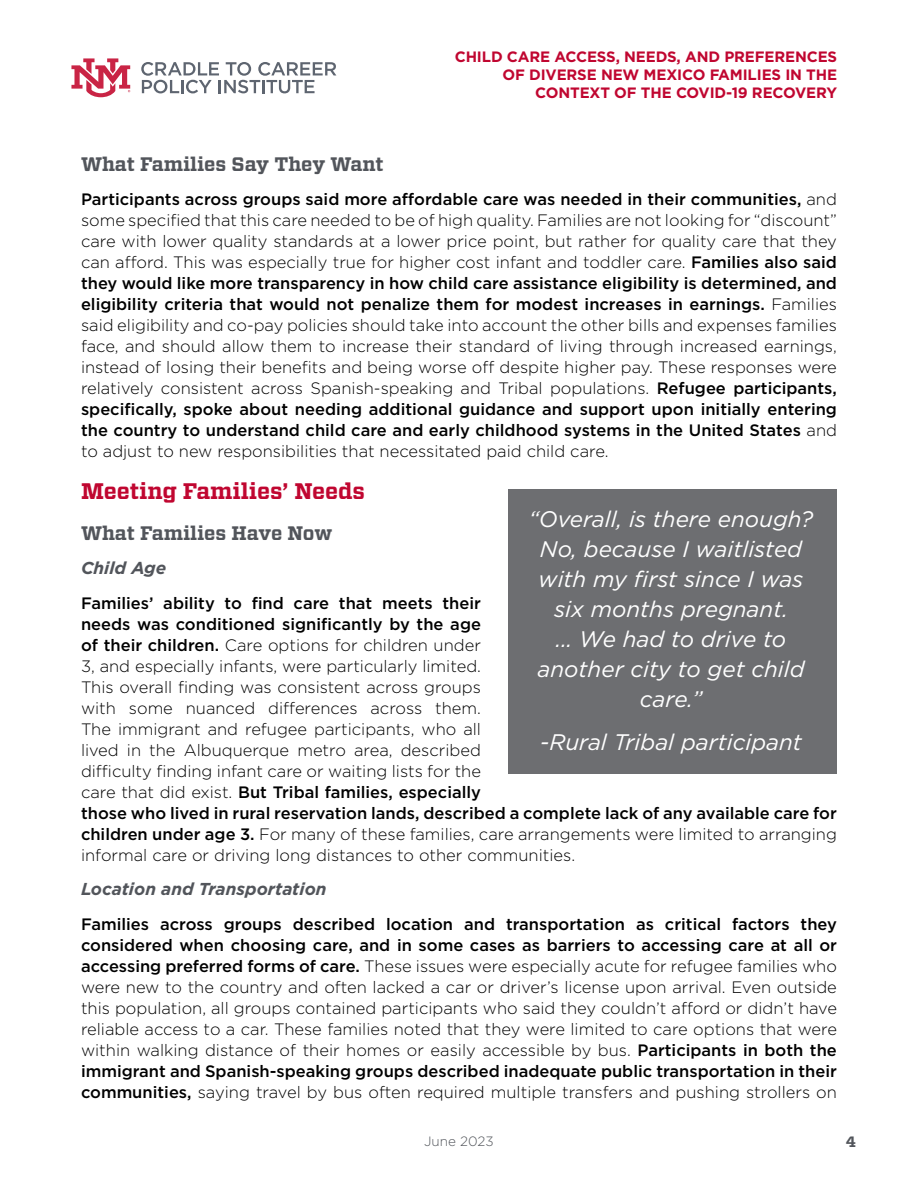
<style>
.page{position:relative;width:918px;height:1188px;background:#fff}
.page>*{position:absolute;margin:0;border:0;box-sizing:border-box;transform-origin:0 0}
.t1{font:italic 22.5px/30px "Gotham";color:#fff;text-align:center}
.t2{font:700 22.5px "Vitesse";color:#c00630}
.t3{font:700 19.5px "Vitesse";color:#52555b}
.t4{font:italic 700 17.25px "Gotham";color:#52555b}
.t5{font:300 16.5px/21px "Gotham";color:#000;text-align:justify}
.t6{font:700 15px/18px "Gotham";letter-spacing:-.01em;color:#c00630;text-align:right}
.t7{font:700 15px "Vitesse";color:#52555b}
.t8{font:300 13.5px "Gotham";color:#52555b}
.s1{font-weight:500}
</style>
<div class="page">
<svg style="left:141px;top:62px;width:195px;height:31px"></svg>
<svg style="left:71px;top:58px;width:59px;height:39px"></svg>
<div style="left:508px;top:489px;width:329px;height:284px;background:#6d6e71"></div>
<p class="t6" style="left:455px;top:47px;width:384px">CHILD CARE ACCESS, NEEDS, AND PREFERENCES<br>OF DIVERSE NEW MEXICO FAMILIES IN THE<br>CONTEXT OF THE COVID-19 RECOVERY</p>
<p class="t3" style="left:81px;top:151px;width:304px">What Families Say They Want</p>
<p class="t5" style="left:81px;top:189px;width:758px"><span class="s1">Participants across groups said more affordable care was needed in their communities,</span> and some specified that this care needed to be of high quality. Families are not looking for “discount” care with lower quality standards at a lower price point, but rather for quality care that they can afford. This was especially true for higher cost infant and toddler care. <span class="s1">Families also said they would like more transparency in how child care assistance eligibility is determined, and eligibility criteria that would not penalize them for modest increases in earnings.</span> Families said eligibility and co-pay policies should take into account the other bills and expenses families face, and should allow them to increase their standard of living through increased earnings, instead of losing their benefits and being worse off despite higher pay. These responses were relatively consistent across Spanish-speaking and Tribal populations. <span class="s1">Refugee participants, specifically, spoke about needing additional guidance and support upon initially entering the country to understand child care and early childhood systems in the United States</span> and to adjust to new responsibilities that necessitated paid child care.</p>
<h1 class="t2" style="left:81px;top:476px;width:285px">Meeting Families’ Needs</h1>
<p class="t3" style="left:81px;top:520px;width:253px">What Families Have Now</p>
<p class="t4" style="left:81px;top:557px;width:87px">Child Age</p>
<p class="t5" style="left:81px;top:592px;width:757px;text-align:left"><span class="s1">Families’ ability to find care that meets their<br>needs was conditioned significantly by the age<br>of their children.</span> Care options for children under<br>3, and especially infants, were particularly limited.<br>This overall finding was consistent across groups<br>with some nuanced differences across them.<br>The immigrant and refugee participants, who all<br>lived in the Albuquerque metro area, described<br>difficulty finding infant care or waiting lists for the<br>care that did exist. <span class="s1">But Tribal families, especially<br>those who lived in rural reservation lands, described a complete lack of any available care for children under age 3.</span> For many of these families, care arrangements were limited to arranging informal care or driving long distances to other communities.</p>
<p class="t4" style="left:81px;top:878px;width:247px">Location and Transportation</p>
<p class="t5" style="left:81px;top:913px;width:758px"><span class="s1">Families across groups described location and transportation as critical factors they considered when choosing care, and in some cases as barriers to accessing care at all or accessing preferred forms of care.</span> These issues were especially acute for refugee families who were new to the country and often lacked a car or driver’s license upon arrival. Even outside this population, all groups contained participants who said they couldn’t afford or didn’t have reliable access to a car. These families noted that they were limited to care options that were within walking distance of their homes or easily accessible by bus. <span class="s1">Participants in both the immigrant and Spanish-speaking groups described inadequate public transportation in their communities,</span> saying travel by bus often required multiple transfers and pushing strollers on</p>
<h1 class="t1" style="left:529px;top:503px;width:286px">“Overall, is there enough?<br>No, because I waitlisted with my first since I was six months pregnant.<br>... We had to drive to another city to get child care.”</h1>
<h1 class="t1" style="left:540px;top:727px;width:263px">-Rural Tribal participant</h1>
<p class="t8" style="left:424px;top:1133px;width:71px">June 2023</p>
<p class="t7" style="left:846px;top:1132px;width:12px">4</p>
</div>
